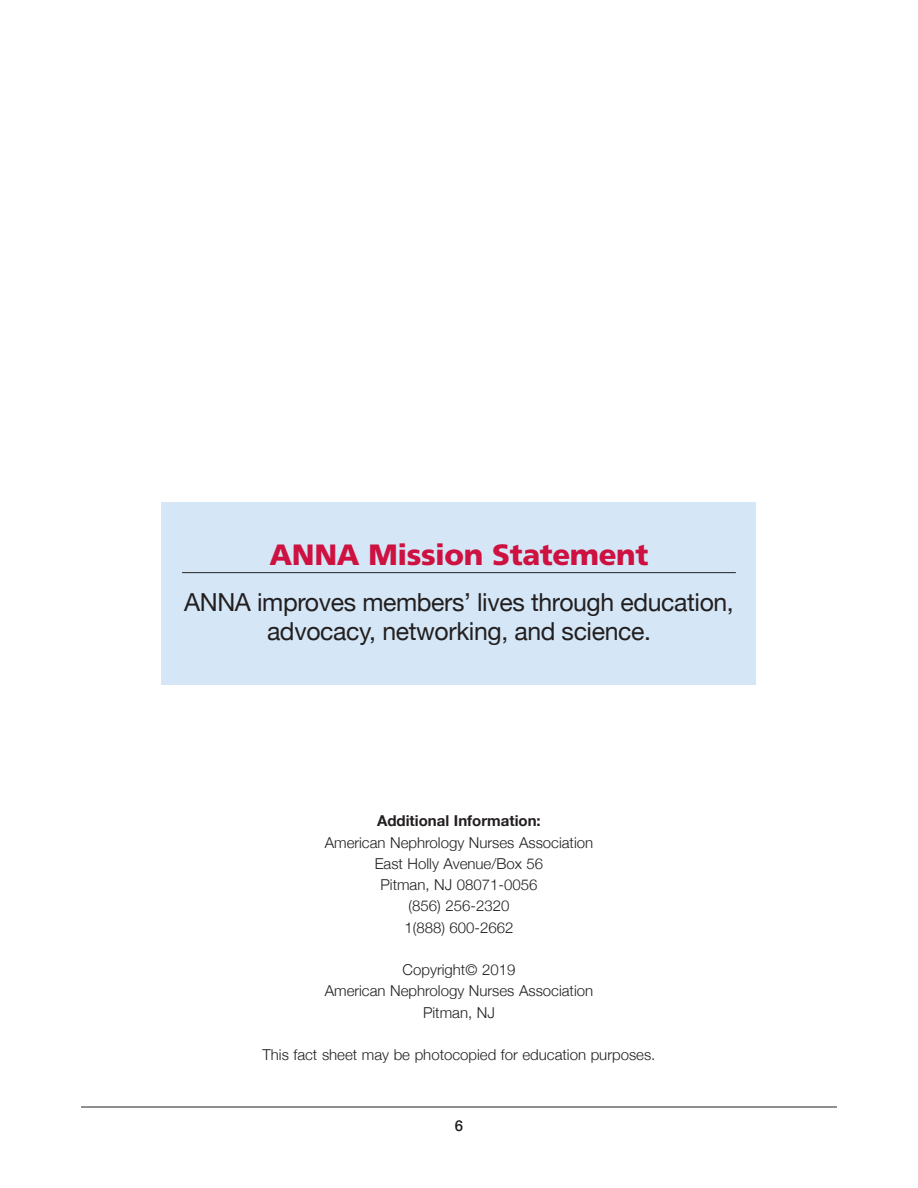
<style>
.page{position:relative;width:918px;height:1188px;background:#fff}
.page>*{position:absolute;margin:0;border:0;box-sizing:border-box;transform-origin:0 0}
.t1{font:900 29.4px "Frutiger";letter-spacing:-.015em;color:#cd1141}
.t2{font:24.75px/29.4px "Helvetica Neue";letter-spacing:-.015em;color:#231f20;text-align:center}
.t3{font:300 15px/21.3px "Helvetica Neue";color:#231f20;text-align:center}
.t4{font:700 15px "Helvetica Neue";color:#231f20}
.t5{font:500 15px "Helvetica Neue";color:#231f20}
</style>
<div class="page">
<hr style="left:81px;top:1107px;width:756px;height:1px;background:#231f20">
<div style="left:162px;top:503px;width:594px;height:182px;background:#d5e7f6"></div>
<hr style="left:182px;top:572px;width:554px;height:1px;background:#231f20">
<h1 class="t1" style="left:270px;top:543px;width:380px">ANNA Mission Statement</h1>
<h2 class="t2" style="left:184px;top:587px;width:551px">ANNA improves members’ lives through education, advocacy, networking, and science.</h2>
<p class="t4" style="left:377px;top:812px;width:165px">Additional Information:</p>
<p class="t3" style="left:325px;top:831px;width:270px">American Nephrology Nurses Association<br>East Holly Avenue/Box 56<br>Pitman, NJ 08071-0056<br>(856) 256-2320<br>1(888) 600-2662</p>
<p class="t3" style="left:325px;top:959px;width:270px">Copyright© 2019<br>American Nephrology Nurses Association<br>Pitman, NJ</p>
<p class="t3" style="left:263px;top:1044px;width:394px">This fact sheet may be photocopied for education purposes.</p>
<p class="t5" style="left:455px;top:1117px;width:10px">6</p>
</div>
